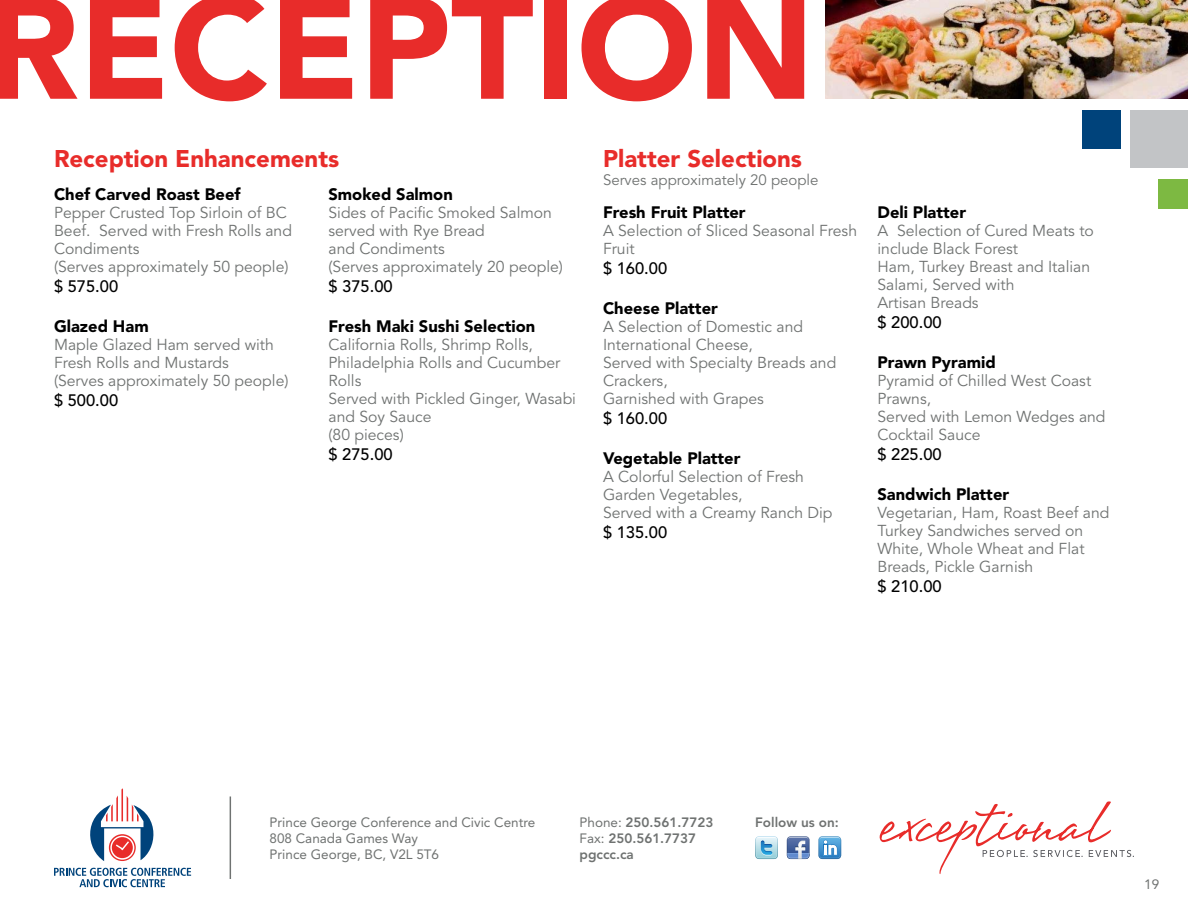
<style>
.page{position:relative;width:1188px;height:918px;background:#fff}
.page>*{position:absolute;margin:0;border:0;box-sizing:border-box;transform-origin:0 0}
.t1{font:900 144.45px "Avenir LT Std";color:#e82c2a}
.t2{font:900 24px "Avenir LT Std";color:#e82c2a}
.t3{font:900 16.5px "Avenir LT Std";color:#000}
.t4{font:500 16.5px "Avenir LT Std";color:#000}
.t5{font:15.75px/18px "Avenir LT Std";color:#6f7271}
.t6{font:15px "Avenir LT Std";color:#6f7271}
.t7{font:13.5px/16.2px "Avenir LT Std";color:#6f7271}
.t8{font:800 13.5px/16.2px "Avenir LT Std";color:#6f7271}
.s1{font-weight:400}
</style>
<div class="page">
<svg style="left:90px;top:788px;width:64px;height:73px"></svg>
<svg style="left:54px;top:868px;width:137px;height:19px"></svg>
<hr style="left:230px;top:796px;width:1px;height:83px;background:#6f7271">
<svg style="left:787px;top:836px;width:23px;height:23px"></svg>
<svg style="left:818px;top:836px;width:23px;height:23px"></svg>
<svg style="left:755px;top:836px;width:23px;height:23px"></svg>
<svg style="left:880px;top:801px;width:254px;height:73px"></svg>
<div style="left:1131px;top:110px;width:57px;height:57px;background:#c2c4c6"></div>
<div style="left:1082px;top:110px;width:39px;height:39px;background:#00437b"></div>
<div style="left:1158px;top:179px;width:30px;height:29px;background:#7db942"></div>
<img style="left:825px;top:0;width:363px;height:99px">
<h1 class="t1" style="left:-15px;top:-39px;width:831px">RECEPTION</h1>
<h2 class="t2" style="left:54px;top:144px;width:287px">Reception Enhancements</h2>
<p class="t3" style="left:54px;top:185px;width:188px">Chef Carved Roast Beef</p>
<p class="t5" style="left:54px;top:204px;width:240px">Pepper Crusted Top Sirloin of BC<br>Beef. Served with Fresh Rolls and<br>Condiments<br>(Serves approximately 50 people)</p>
<p class="t4" style="left:54px;top:277px;width:66px">$ 575.00</p>
<p class="t3" style="left:54px;top:316px;width:96px">Glazed Ham</p>
<p class="t5" style="left:54px;top:336px;width:236px">Maple Glazed Ham served with<br>Fresh Rolls and Mustards<br>(Serves approximately 50 people)</p>
<p class="t4" style="left:54px;top:391px;width:66px">$ 500.00</p>
<p class="t3" style="left:328px;top:185px;width:126px">Smoked Salmon</p>
<p class="t5" style="left:328px;top:204px;width:236px">Sides of Pacific Smoked Salmon served with Rye Bread<br>and Condiments<br>(Serves approximately 20 people)</p>
<p class="t4" style="left:328px;top:277px;width:66px">$ 375.00</p>
<p class="t3" style="left:328px;top:316px;width:208px">Fresh Maki Sushi Selection</p>
<p class="t5" style="left:328px;top:336px;width:249px">California Rolls, Shrimp Rolls,<br>Philadelphia Rolls and Cucumber<br>Rolls<br>Served with Pickled Ginger, Wasabi and Soy Sauce<br>(80 pieces)</p>
<p class="t4" style="left:328px;top:445px;width:66px">$ 275.00</p>
<h2 class="t2" style="left:603px;top:144px;width:201px">Platter Selections</h2>
<p class="t6" style="left:603px;top:171px;width:217px">Serves approximately 20 people</p>
<p class="t3" style="left:603px;top:203px;width:144px">Fresh Fruit Platter</p>
<p class="t5" style="left:603px;top:222px;width:256px">A Selection of Sliced Seasonal Fresh<br>Fruit</p>
<p class="t4" style="left:603px;top:259px;width:66px">$ 160.00</p>
<p class="t3" style="left:603px;top:298px;width:116px">Cheese Platter</p>
<p class="t5" style="left:603px;top:318px;width:235px">A Selection of Domestic and<br>International Cheese,<br>Served with Specialty Breads and<br>Crackers,<br>Garnished with Grapes</p>
<p class="t4" style="left:603px;top:409px;width:66px">$ 160.00</p>
<p class="t3" style="left:603px;top:448px;width:139px">Vegetable Platter</p>
<p class="t5" style="left:603px;top:468px;width:231px">A Colorful Selection of Fresh<br>Garden Vegetables,<br>Served with a Creamy Ranch Dip</p>
<p class="t4" style="left:603px;top:523px;width:66px">$ 135.00</p>
<p class="t3" style="left:877px;top:203px;width:90px">Deli Platter</p>
<p class="t5" style="left:878px;top:222px;width:218px">A Selection of Cured Meats to include Black Forest<br>Ham, Turkey Breast and Italian<br>Salami, Served with<br>Artisan Breads</p>
<p class="t4" style="left:878px;top:313px;width:66px">$ 200.00</p>
<p class="t3" style="left:878px;top:352px;width:120px">Prawn Pyramid</p>
<p class="t5" style="left:878px;top:372px;width:230px">Pyramid of Chilled West Coast<br>Prawns,<br>Served with Lemon Wedges and<br>Cocktail Sauce</p>
<p class="t4" style="left:878px;top:445px;width:66px">$ 225.00</p>
<p class="t3" style="left:878px;top:484px;width:133px">Sandwich Platter</p>
<p class="t5" style="left:878px;top:504px;width:233px">Vegetarian, Ham, Roast Beef and<br>Turkey Sandwiches served on<br>White, Whole Wheat and Flat<br>Breads, Pickle Garnish</p>
<p class="t4" style="left:878px;top:577px;width:66px">$ 210.00</p>
<p class="t7" style="left:270px;top:814px;width:267px">Prince George Conference and Civic Centre<br>808 Canada Games Way<br>Prince George, BC, V2L 5T6</p>
<p class="t8" style="left:580px;top:814px;width:135px"><span class="s1">Phone:</span> 250.561.7723<br><span class="s1">Fax:</span> 250.561.7737 pgccc.ca</p>
<p class="t8" style="left:755px;top:814px;width:85px">Follow us on:</p>
<p class="t7" style="left:1144px;top:877px;width:17px">19</p>
</div>
